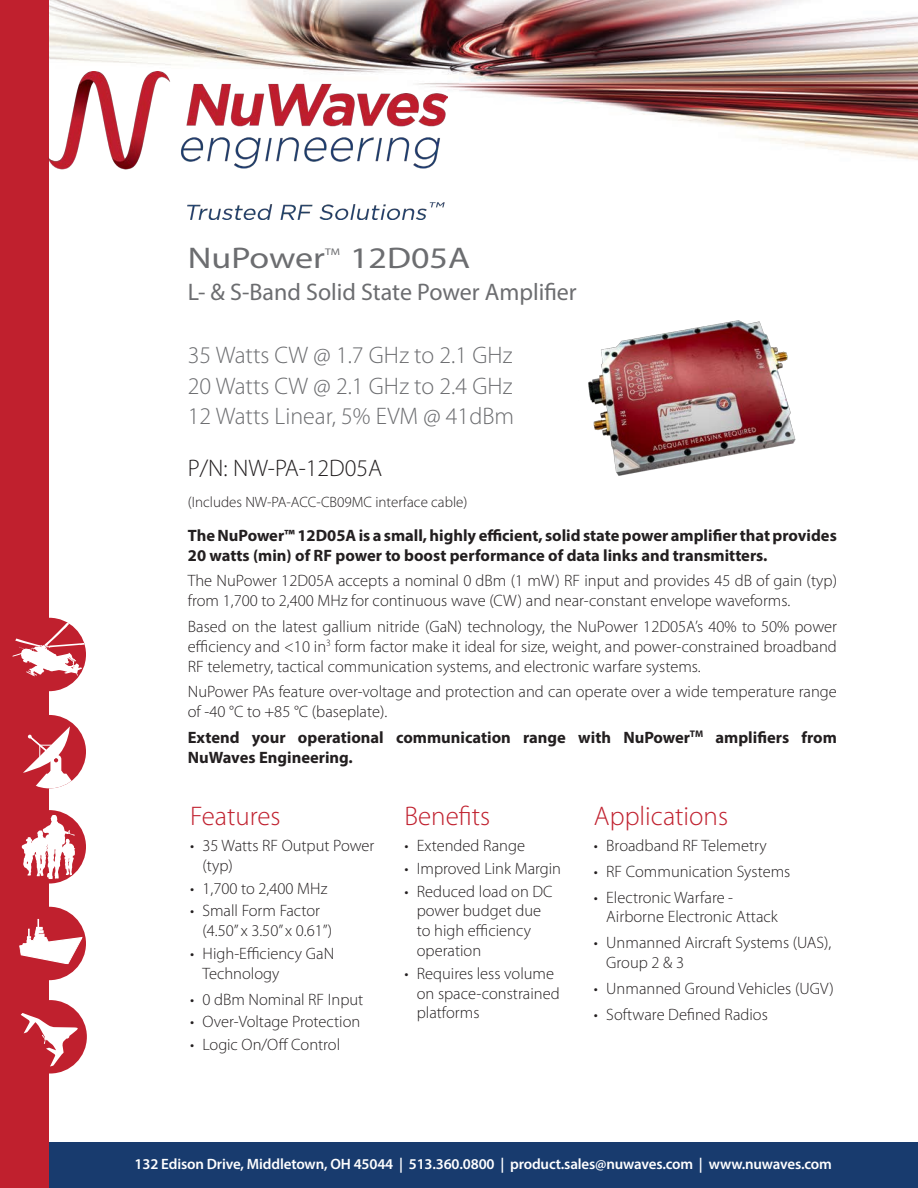
<style>
.page{position:relative;width:918px;height:1188px;background:#fff}
.page>*{position:absolute;margin:0;border:0;box-sizing:border-box;transform-origin:0 0}
.product_name{font:30px "Myriad Pro";color:#6c6d70;scale:1.2 1}
.sub_heads{font:300 27px "Myriad Pro";color:#c0202e}
.product_name-2{font:300 24px "Myriad Pro";color:#6c6d70}
.product_name-3{font:24px "Myriad Pro";color:#6c6d70}
.P_N_number{font:300 24px "Myriad Pro";color:#6c6d70}
.P_N_number-2{font:300 24px "Myriad Pro";color:#231f20}
.body_copy{font:300 16.5px/19.8px "Myriad Pro";color:#231f20}
.body_heads{font:700 16.5px/19.8px "Myriad Pro";color:#231f20}
.body_copy-2{font:700 16.5px/19.8px "Myriad Pro";color:#231f20}
.t1{font:600 15px "Myriad Pro";letter-spacing:-.01em;color:#fff}
.P_N_number-3{font:300 15px "Myriad Pro";color:#231f20}
.product_name-4{font:9.6px "Myriad Pro";color:#6c6d70;scale:1.2 1}
</style>
<div class="page">
<img style="left:49px;top:0;width:869px;height:160px">
<div style="left:37px;top:1143px;width:881px;height:45px;background:#183b6e"></div>
<div style="left:0;top:0;width:49px;height:1188px;background:#c0202e"></div>
<div style="left:13px;top:618px;width:73px;height:73px;background:#c0202e;border-radius:50%"></div>
<svg style="left:13px;top:621px;width:73px;height:55px"></svg>
<div style="left:13px;top:715px;width:73px;height:73px;background:#c0202e;border-radius:50%"></div>
<svg style="left:23px;top:726px;width:50px;height:62px"></svg>
<div style="left:13px;top:810px;width:73px;height:74px;background:#c0202e;border-radius:50%"></div>
<svg style="left:22px;top:815px;width:53px;height:64px"></svg>
<div style="left:13px;top:907px;width:73px;height:73px;background:#c0202e;border-radius:50%"></div>
<svg style="left:19px;top:919px;width:64px;height:45px"></svg>
<div style="left:13px;top:1000px;width:74px;height:74px;background:#c0202e;border-radius:50%"></div>
<svg style="left:20px;top:1013px;width:58px;height:54px"></svg>
<img style="left:49px;top:71px;width:398px;height:149px">
<img style="left:588px;top:320px;width:208px;height:156px">
<p class="product_name" style="left:188px;top:240px;width:116px">NuPower</p>
<p class="product_name-4" style="left:325px;top:246px;width:14px">TM</p>
<p class="product_name" style="left:350px;top:240px;width:101px">12D05A</p>
<p class="product_name-3" style="left:188px;top:277px;width:390px">L- &amp; S-Band Solid State Power Amplifier</p>
<p class="product_name-2" style="left:188px;top:340px;width:326px">35 Watts CW @ 1.7 GHz to 2.1 GHz</p>
<p class="product_name-2" style="left:188px;top:372px;width:326px">20 Watts CW @ 2.1 GHz to 2.4 GHz</p>
<p class="P_N_number" style="left:188px;top:402px;width:328px">12 Watts Linear, 5% EVM @ 41dBm</p>
<p class="P_N_number-2" style="left:188px;top:453px;width:196px">P/N: NW-PA-12D05A</p>
<p class="P_N_number-3" style="left:188px;top:493px;width:281px">(Includes NW-PA-ACC-CB09MC interface cable)</p>
<p class="body_heads" style="left:188px;top:525px;width:650px">The NuPower™ 12D05A is a small, highly efficient, solid state power amplifier that provides<br>20 watts (min) of RF power to boost performance of data links and transmitters.</p>
<p class="body_copy" style="left:188px;top:571px;width:651px">The NuPower 12D05A accepts a nominal 0 dBm (1 mW) RF input and provides 45 dB of gain (typ) from 1,700 to 2,400 MHz for continuous wave (CW) and near-constant envelope waveforms.</p>
<p class="body_copy" style="left:188px;top:616px;width:651px;text-align:justify">Based on the latest gallium nitride (GaN) technology, the NuPower 12D05A’s 40% to 50% power efficiency and &lt;10 in<sup>3</sup> form factor make it ideal for size, weight, and power-constrained broadband RF telemetry, tactical communication systems, and electronic warfare systems.</p>
<p class="body_copy" style="left:188px;top:682px;width:651px">NuPower PAs feature over-voltage and protection and can operate over a wide temperature range of -40 °C to +85 °C (baseplate).</p>
<p class="body_copy-2" style="left:188px;top:727px;width:651px">Extend your operational communication range with NuPower<sup>TM</sup> amplifiers from<br>NuWaves Engineering.</p>
<p class="sub_heads" style="left:190px;top:800px;width:92px">Features</p>
<p class="body_copy" style="left:202px;top:835px;width:173px;text-indent:-12px">• 35 Watts RF Output Power (typ)</p>
<p class="body_copy" style="left:190px;top:878px;width:139px">• 1,700 to 2,400 MHz</p>
<p class="body_copy" style="left:202px;top:901px;width:131px;text-indent:-12px">• Small Form Factor (4.50” x 3.50” x 0.61”)</p>
<p class="body_copy" style="left:202px;top:943px;width:133px;text-indent:-12px">• High-Efficiency GaN<br>Technology</p>
<p class="body_copy" style="left:190px;top:989px;width:175px">• 0 dBm Nominal RF Input</p>
<p class="body_copy" style="left:190px;top:1012px;width:172px">• Over-Voltage Protection</p>
<p class="body_copy" style="left:190px;top:1035px;width:152px">• Logic On/Off Control</p>
<p class="sub_heads" style="left:404px;top:800px;width:87px">Benefits</p>
<p class="body_copy" style="left:404px;top:835px;width:122px">• Extended Range</p>
<p class="body_copy" style="left:404px;top:858px;width:158px">• Improved Link Margin</p>
<p class="body_copy" style="left:417px;top:881px;width:137px;text-indent:-12px">• Reduced load on DC power budget due to high efficiency operation</p>
<p class="body_copy" style="left:417px;top:963px;width:144px;text-indent:-12px">• Requires less volume on space-constrained platforms</p>
<p class="sub_heads" style="left:594px;top:800px;width:136px">Applications</p>
<p class="body_copy" style="left:594px;top:835px;width:174px">• Broadband RF Telemetry</p>
<p class="body_copy" style="left:594px;top:861px;width:198px">• RF Communication Systems</p>
<p class="body_copy" style="left:606px;top:887px;width:173px;text-indent:-12px">• Electronic Warfare -<br>Airborne Electronic Attack</p>
<p class="body_copy" style="left:606px;top:933px;width:227px;text-indent:-12px">• Unmanned Aircraft Systems (UAS),<br>Group 2 &amp; 3</p>
<p class="body_copy" style="left:594px;top:978px;width:241px">• Unmanned Ground Vehicles (UGV)</p>
<p class="body_copy" style="left:594px;top:1004px;width:175px">• Software Defined Radios</p>
<p class="t1" style="left:135px;top:1155px;width:699px">132 Edison Drive, Middletown, OH 45044 | 513.360.0800 | product.sales@nuwaves.com | www.nuwaves.com</p>
</div>
